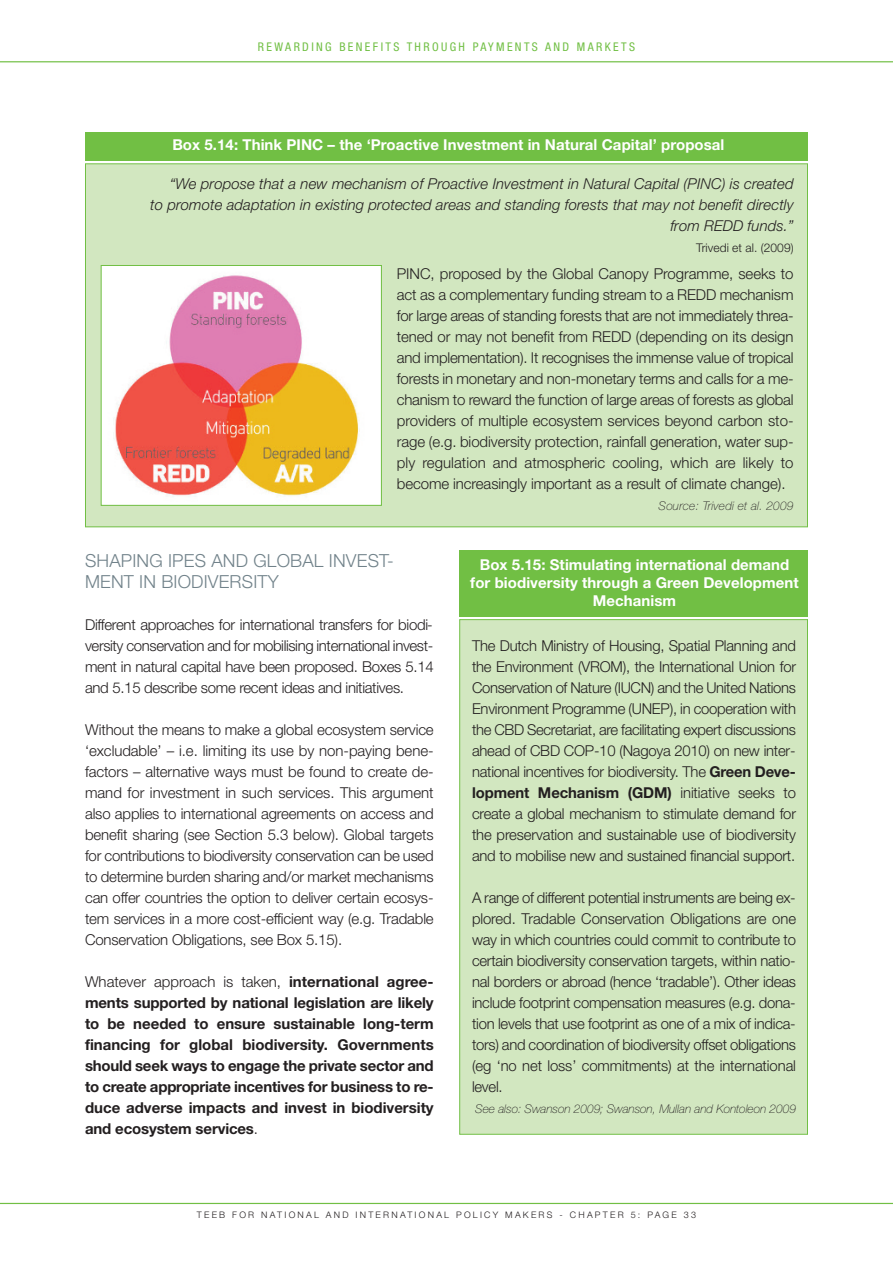
<style>
.page{position:relative;width:893px;height:1263px;background:#fff}
.page>*{position:absolute;margin:0;border:0;box-sizing:border-box;transform-origin:0 0}
.t1{font:300 18px/21px "Helvetica Neue";letter-spacing:.01em;color:#71828a}
.t2{font:300 15px/21px "Helvetica Neue";letter-spacing:-.01em;color:#231f20;text-align:justify}
.t3{font:700 15px/21px "Helvetica Neue";color:#231f20;text-align:justify}
.t4{font:italic 300 15px/21px "Helvetica Neue";letter-spacing:.005em;color:#231f20;text-align:right}
.t5{font:700 15px/18px "Helvetica Neue";letter-spacing:.005em;color:#fff;text-align:center}
.t6{font:italic 100 12px "Helvetica Neue";letter-spacing:-.005em;color:#231f20}
.t7{font:condensed 12px "Helvetica Neue";letter-spacing:.2em;color:#71bf44}
.t8{font:italic 100 12px "Helvetica Neue";letter-spacing:.015em;color:#231f20}
.t9{font:300 12px "Helvetica Neue";letter-spacing:.005em;color:#231f20}
.t10{font:300 9px "Helvetica Neue";letter-spacing:.25em;color:#231f20}
.s1{font-weight:300}
.s2{font-weight:700}
</style>
<div class="page">
<hr style="left:0;top:61px;width:893px;height:1px;background:#71bf44">
<hr style="left:0;top:1203px;width:893px;height:1px;background:#71bf44">
<div style="left:86px;top:164px;width:721px;height:362px;background:#d2e7c0"></div>
<div style="left:85px;top:132px;width:723px;height:28px;background:#71bf44"></div>
<div style="left:102px;top:266px;width:279px;height:239px;background:#fff"></div>
<img style="left:113px;top:275px;width:247px;height:222px">
<div style="left:101px;top:265px;width:281px;height:241px;border:1px solid #71bf44"></div>
<div style="left:460px;top:620px;width:347px;height:514px;background:#d2e7c0"></div>
<div style="left:459px;top:550px;width:349px;height:67px;background:#71bf44"></div>
<p class="t7" style="left:258px;top:43px;width:379px">REWARDING BENEFITS THROUGH PAYMENTS AND MARKETS</p>
<p class="t5" style="left:172px;top:137px;width:554px">Box 5.14: Think PINC – the ‘Proactive Investment in Natural Capital’ proposal</p>
<p class="t4" style="left:150px;top:175px;width:645px">“We propose that a new mechanism of Proactive Investment in Natural Capital (PINC) is created<br>to promote adaptation in existing protected areas and standing forests that may not benefit directly from REDD funds.”</p>
<p class="t9" style="left:696px;top:243px;width:99px">Trivedi et al. (2009)</p>
<p class="t2" style="left:397px;top:265px;width:398px">PINC, proposed by the Global Canopy Programme, seeks to act as a complementary funding stream to a REDD mechanism for large areas of standing forests that are not immediately threa&shy;tened or may not benefit from REDD (depending on its design and implementation). It recognises the immense value of tropical forests in monetary and non-monetary terms and calls for a me&shy;chanism to reward the function of large areas of forests as global providers of multiple ecosystem services beyond carbon sto&shy;rage (e.g. biodiversity protection, rainfall generation, water sup&shy;ply regulation and atmospheric cooling, which are likely to become increasingly important as a result of climate change).</p>
<p class="t8" style="left:659px;top:501px;width:137px">Source: Trivedi et al. 2009</p>
<p class="t1" style="left:85px;top:552px;width:310px">SHAPING IPES AND GLOBAL INVEST-<br>MENT IN BIODIVERSITY</p>
<p class="t2" style="left:85px;top:616px;width:350px">Different approaches for international transfers for biodi&shy;versity conservation and for mobilising international invest&shy;ment in natural capital have been proposed. Boxes 5.14 and 5.15 describe some recent ideas and initiatives.</p>
<p class="t2" style="left:85px;top:721px;width:350px">Without the means to make a global ecosystem service ‘excludable’ – i.e. limiting its use by non-paying bene&shy;factors – alternative ways must be found to create de&shy;mand for investment in such services. This argument also applies to international agreements on access and benefit sharing (see Section 5.3 below). Global targets for contributions to biodiversity conservation can be used to determine burden sharing and/or market mechanisms can offer countries the option to deliver certain ecosys&shy;tem services in a more cost-efficient way (e.g. Tradable Conservation Obligations, see Box 5.15).</p>
<p class="t3" style="left:85px;top:973px;width:350px"><span class="s1">Whatever approach is taken,</span> international agree&shy;ments supported by national legislation are likely to be needed to ensure sustainable long-term financing for global biodiversity. Governments should seek ways to engage the private sector and to create appropriate incentives for business to re&shy;duce adverse impacts and invest in biodiversity and ecosystem services<span class="s1">.</span></p>
<p class="t5" style="left:470px;top:557px;width:330px">Box 5.15: Stimulating international demand for biodiversity through a Green Development<br>Mechanism</p>
<p class="t2" style="left:472px;top:637px;width:326px">The Dutch Ministry of Housing, Spatial Planning and the Environment (VROM), the International Union for Conservation of Nature (IUCN) and the United Nations Environment Programme (UNEP), in cooperation with the CBD Secretariat, are facilitating expert discussions ahead of CBD COP-10 (Nagoya 2010) on new inter&shy;national incentives for biodiversity. The <span class="s2">Green Deve&shy;lopment Mechanism (GDM)</span> initiative seeks to create a global mechanism to stimulate demand for the preservation and sustainable use of biodiversity and to mobilise new and sustained financial support.</p>
<p class="t2" style="left:472px;top:889px;width:326px">A range of different potential instruments are being ex&shy;plored. Tradable Conservation Obligations are one way in which countries could commit to contribute to certain biodiversity conservation targets, within natio&shy;nal borders or abroad (hence ‘tradable’). Other ideas include footprint compensation measures (e.g. dona&shy;tion levels that use footprint as one of a mix of indica&shy;tors) and coordination of biodiversity offset obligations (eg ‘no net loss’ commitments) at the international level.</p>
<p class="t6" style="left:475px;top:1104px;width:322px">See also: Swanson 2009; Swanson, Mullan and Kontoleon 2009</p>
<p class="t10" style="left:197px;top:1212px;width:501px">TEEB FOR NATIONAL AND INTERNATIONAL POLICY MAKERS - CHAPTER 5: PAGE 33</p>
</div>
